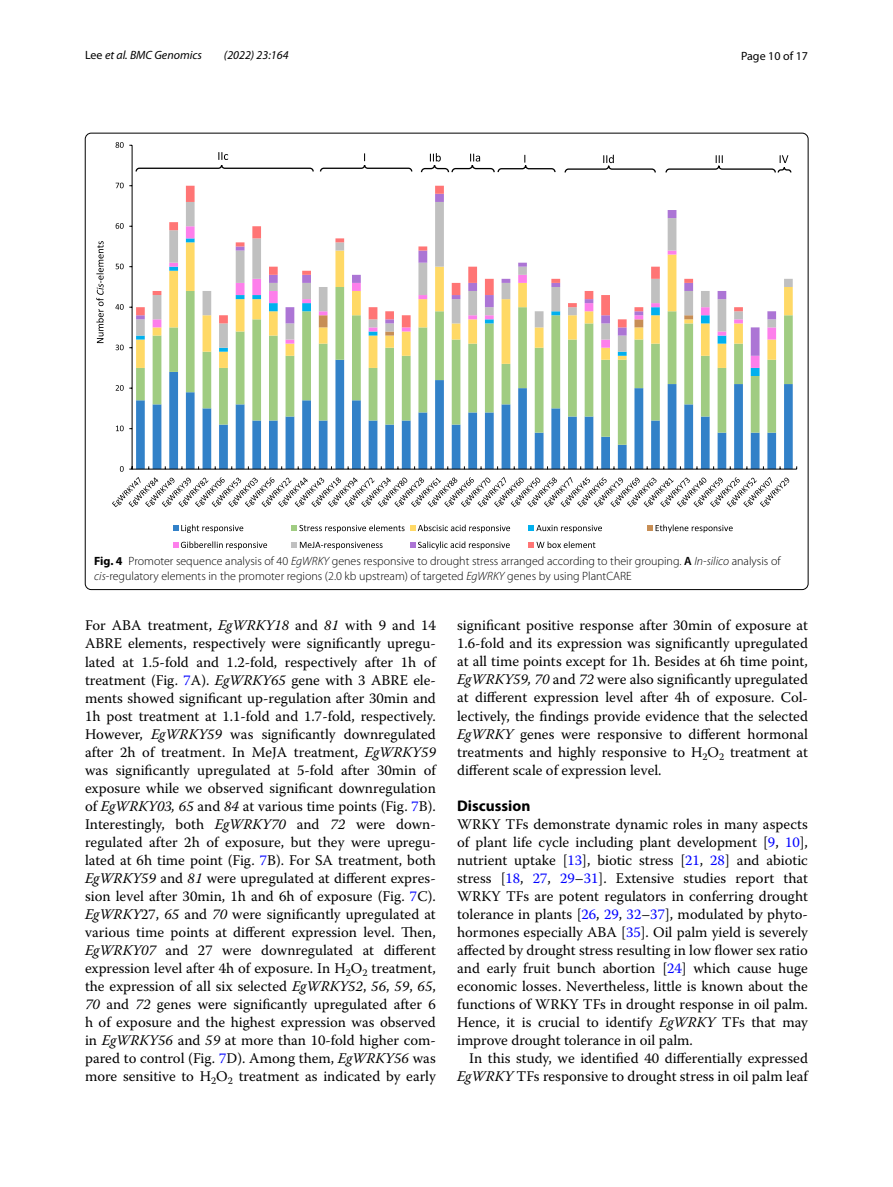
<style>
.page{position:relative;width:893px;height:1187px;background:#fff}
.page>*{position:absolute;margin:0;border:0;box-sizing:border-box;transform-origin:0 0}
.t1{font:700 15.45px "Myriad Pro";color:#000}
.t2{font:14.7px/18px "Warnock Pro";color:#000;text-align:justify}
.t3{font:300 12px/15px "Myriad Pro";color:#000}
.t4{font:italic 12px "Myriad Pro";color:#000}
.t5{font:12px "Myriad Pro";color:#000}
.s1{font-style:normal}
.s2{font-weight:700}
.s3{font-style:italic}
.s4{font-weight:600}
.s5{color:#00f}
</style>
<div class="page">
<svg style="left:136px;top:445px;width:657px;height:24px"></svg>
<svg style="left:136px;top:368px;width:657px;height:77px"></svg>
<svg style="left:136px;top:356px;width:623px;height:20px"></svg>
<svg style="left:153px;top:356px;width:623px;height:12px"></svg>
<svg style="left:776px;top:278px;width:17px;height:73px"></svg>
<svg style="left:136px;top:311px;width:640px;height:45px"></svg>
<svg style="left:136px;top:186px;width:607px;height:141px"></svg>
<hr style="left:132px;top:145px;width:1px;height:324px;background:#000">
<hr style="left:132px;top:469px;width:665px;height:1px;background:#000">
<svg style="left:120px;top:466px;width:13px;height:5px"></svg>
<svg style="left:116px;top:425px;width:16px;height:6px"></svg>
<svg style="left:116px;top:385px;width:16px;height:6px"></svg>
<svg style="left:116px;top:344px;width:16px;height:6px"></svg>
<svg style="left:115px;top:304px;width:17px;height:6px"></svg>
<svg style="left:116px;top:263px;width:16px;height:6px"></svg>
<svg style="left:116px;top:223px;width:16px;height:6px"></svg>
<svg style="left:116px;top:183px;width:16px;height:5px"></svg>
<svg style="left:112px;top:477px;width:677px;height:30px"></svg>
<svg style="left:96px;top:241px;width:8px;height:102px"></svg>
<svg style="left:173px;top:524px;width:70px;height:8px"></svg>
<svg style="left:291px;top:524px;width:219px;height:8px"></svg>
<svg style="left:529px;top:525px;width:73px;height:7px"></svg>
<svg style="left:647px;top:524px;width:86px;height:8px"></svg>
<svg style="left:173px;top:541px;width:94px;height:8px"></svg>
<svg style="left:291px;top:541px;width:92px;height:8px"></svg>
<svg style="left:410px;top:541px;width:100px;height:8px"></svg>
<svg style="left:529px;top:541px;width:66px;height:7px"></svg>
<svg style="left:116px;top:142px;width:198px;height:31px"></svg>
<svg style="left:320px;top:153px;width:92px;height:18px"></svg>
<svg style="left:564px;top:155px;width:92px;height:17px"></svg>
<svg style="left:665px;top:155px;width:126px;height:17px"></svg>
<svg style="left:421px;top:153px;width:135px;height:20px"></svg>
<p class="t4" style="left:85px;top:48px;width:119px"><span class="s1">Lee</span> et al. BMC Genomics</p>
<p class="t4" style="left:224px;top:48px;width:66px">(2022) 23:164</p>
<p class="t5" style="left:741px;top:48px;width:68px">Page 10 of 17</p>
<p class="t3" style="left:94px;top:553px;width:688px"><span class="s2">Fig. 4</span> Promoter sequence analysis of 40 <span class="s3">EgWRKY</span> genes responsive to drought stress arranged according to their grouping. <span class="s4">A</span> <span class="s3">In-silico</span> analysis of <span class="s3">cis</span>-regulatory elements in the promoter regions (2.0 kb upstream) of targeted <span class="s3">EgWRKY</span> genes by using PlantCARE</p>
<p class="t2" style="left:85px;top:616px;width:352px">For ABA treatment, <span class="s3">EgWRKY18</span> and <span class="s3">81</span> with 9 and 14<br>ABRE elements, respectively were significantly upregu&shy;lated at 1.5-fold and 1.2-fold, respectively after 1h of treatment (Fig. <span class="s5">7</span>A). <span class="s3">EgWRKY65</span> gene with 3 ABRE ele&shy;ments showed significant up-regulation after 30min and 1h post treatment at 1.1-fold and 1.7-fold, respectively.<br>However, <span class="s3">EgWRKY59</span> was significantly downregulated after 2h of treatment. In MeJA treatment, <span class="s3">EgWRKY59 </span>was significantly upregulated at 5-fold after 30min of exposure while we observed significant downregulation of <span class="s3">EgWRKY03, 65</span> and <span class="s3">84</span> at various time points (Fig. <span class="s5">7</span>B).<br>Interestingly, both <span class="s3">EgWRKY70</span> and <span class="s3">72</span> were down&shy;regulated after 2h of exposure, but they were upregu&shy;lated at 6h time point (Fig. <span class="s5">7</span>B). For SA treatment, both <span class="s3">EgWRKY59</span> and <span class="s3">81</span> were upregulated at different expres&shy;sion level after 30min, 1h and 6h of exposure (Fig. <span class="s5">7</span>C).<br><span class="s3">EgWRKY</span>27, <span class="s3">65</span> and <span class="s3">70</span> were significantly upregulated at various time points at different expression level. Then, <span class="s3">EgWRKY07</span> and 27 were downregulated at different expression level after 4h of exposure. In H<sub>2</sub>O<sub>2</sub> treatment, the expression of all six selected <span class="s3">EgWRKY52</span>, <span class="s3">56</span>, <span class="s3">59</span>, <span class="s3">65</span>, <span class="s3">70</span> and <span class="s3">72</span> genes were significantly upregulated after 6 h of exposure and the highest expression was observed in <span class="s3">EgWRKY56</span> and <span class="s3">59</span> at more than 10-fold higher com&shy;pared to control (Fig. <span class="s5">7</span>D). Among them, <span class="s3">EgWRKY56</span> was more sensitive to H<sub>2</sub>O<sub>2</sub> treatment as indicated by early</p>
<p class="t2" style="left:457px;top:616px;width:352px">significant positive response after 30min of exposure at 1.6-fold and its expression was significantly upregulated at all time points except for 1h. Besides at 6h time point, <span class="s3">EgWRKY59, 70</span> and <span class="s3">72</span> were also significantly upregulated at different expression level after 4h of exposure. Col&shy;lectively, the findings provide evidence that the selected <span class="s3">EgWRKY</span> genes were responsive to different hormonal treatments and highly responsive to H<sub>2</sub>O<sub>2</sub> treatment at different scale of expression level.</p>
<p class="t1" style="left:457px;top:795px;width:75px">Discussion</p>
<p class="t2" style="left:457px;top:814px;width:352px">WRKY TFs demonstrate dynamic roles in many aspects of plant life cycle including plant development [<span class="s5">9</span>, <span class="s5">10</span>], nutrient uptake [<span class="s5">13</span>], biotic stress [<span class="s5">21</span>, <span class="s5">28</span>] and abiotic stress [<span class="s5">18</span>, <span class="s5">27</span>, <span class="s5">29</span>–<span class="s5">31</span>]. Extensive studies report that WRKY TFs are potent regulators in conferring drought tolerance in plants [<span class="s5">26</span>, <span class="s5">29</span>, <span class="s5">32</span>–<span class="s5">37</span>], modulated by phyto&shy;hormones especially ABA [<span class="s5">35</span>]. Oil palm yield is severely affected by drought stress resulting in low flower sex ratio and early fruit bunch abortion [<span class="s5">24</span>] which cause huge economic losses. Nevertheless, little is known about the functions of WRKY TFs in drought response in oil palm.<br>Hence, it is crucial to identify <span class="s3">EgWRKY</span> TFs that may improve drought tolerance in oil palm.</p>
<p class="t2" style="left:457px;top:1048px;width:352px;text-align:right">In this study, we identified 40 differentially expressed<br><span class="s3">EgWRKY</span> TFs responsive to drought stress in oil palm leaf</p>
</div>
